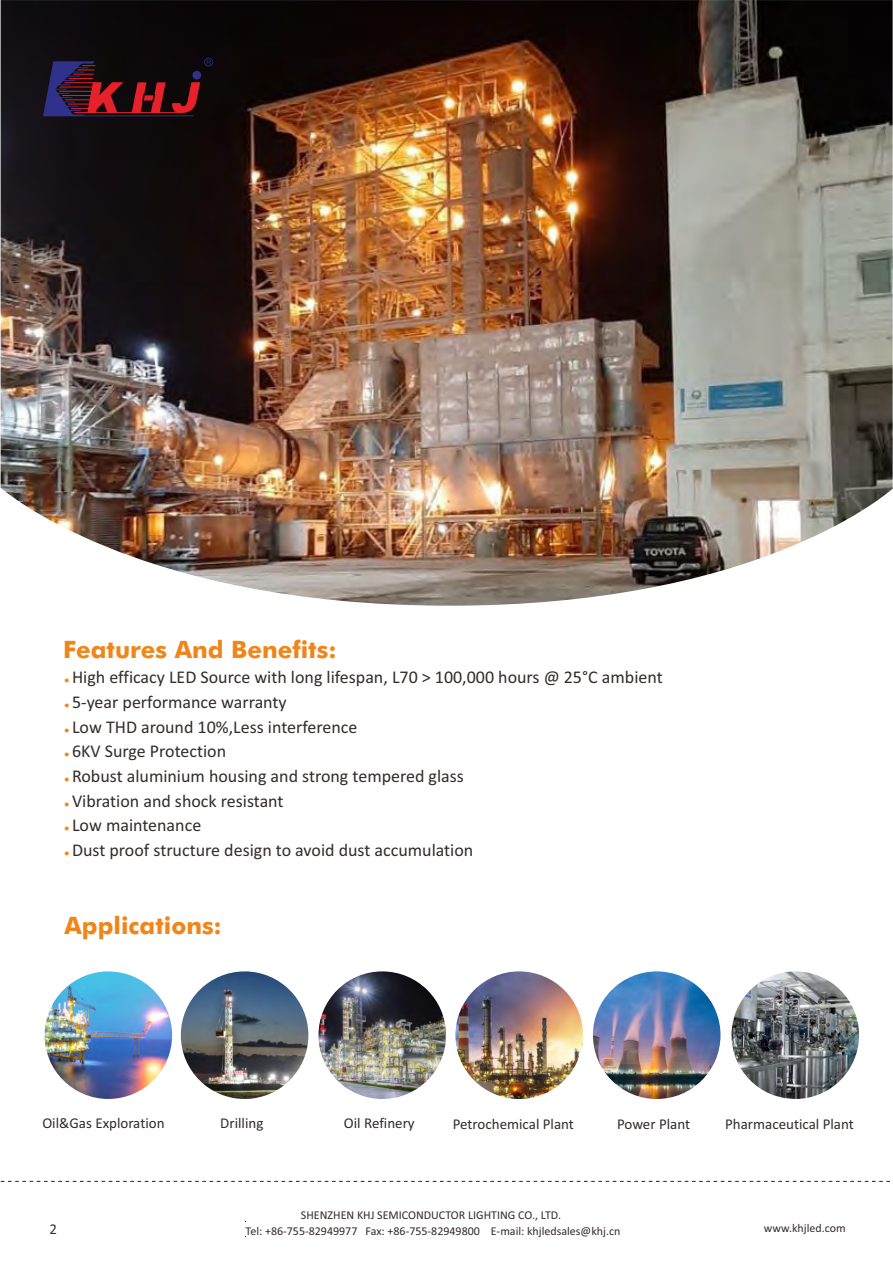
<style>
.page{position:relative;width:893px;height:1263px;background:#fff}
.page>*{position:absolute;margin:0;border:0;box-sizing:border-box;transform-origin:0 0}
.t1{font:700 24px "Futura BT";color:#f08519}
.t2{font:18px "Calibri";color:#332c2b}
.t3{font:15px "Calibri";color:#332c2b}
.t4{font:12px "Calibri";color:#332c2b}
.s1{font-family:"Arial";font-style:italic;font-size:9px;color:#f08519}
</style>
<div class="page">
<svg style="left:1px;top:1181px;width:889px;height:1px"></svg>
<img style="left:1px;top:0;width:892px;height:606px">
<svg style="left:43px;top:58px;width:170px;height:59px;background:#3b1322"></svg>
<img style="left:45px;top:971px;width:127px;height:128px;border-radius:50%">
<img style="left:181px;top:971px;width:127px;height:128px;border-radius:50%">
<img style="left:455px;top:971px;width:128px;height:128px;border-radius:50%">
<img style="left:318px;top:971px;width:128px;height:128px;border-radius:50%">
<img style="left:593px;top:971px;width:127px;height:128px;border-radius:50%">
<img style="left:731px;top:971px;width:128px;height:128px;border-radius:50%">
<h1 class="t1" style="left:63px;top:640px;width:275px">Features And Benefits:</h1>
<p class="t2" style="left:64px;top:670px;width:600px"><span class="s1">●</span> High efficacy LED Source with long lifespan, L70 &gt; 100,000 hours @ 25°C ambient</p>
<p class="t2" style="left:64px;top:694px;width:224px"><span class="s1">●</span> 5-year performance warranty</p>
<p class="t2" style="left:64px;top:719px;width:295px"><span class="s1">●</span> Low THD around 10%,Less interference</p>
<p class="t2" style="left:64px;top:744px;width:164px"><span class="s1">●</span> 6KV Surge Protection</p>
<p class="t2" style="left:64px;top:768px;width:401px"><span class="s1">●</span> Robust aluminium housing and strong tempered glass</p>
<p class="t2" style="left:64px;top:793px;width:221px"><span class="s1">●</span> Vibration and shock resistant</p>
<p class="t2" style="left:64px;top:818px;width:139px"><span class="s1">●</span> Low maintenance</p>
<p class="t2" style="left:64px;top:842px;width:411px"><span class="s1">●</span> Dust proof structure design to avoid dust accumulation</p>
<h1 class="t1" style="left:65px;top:916px;width:159px">Applications:</h1>
<p class="t3" style="left:42px;top:1117px;width:124px">Oil&amp;Gas Exploration</p>
<p class="t3" style="left:220px;top:1117px;width:45px">Drilling</p>
<p class="t3" style="left:344px;top:1117px;width:72px">Oil Refinery</p>
<p class="t3" style="left:453px;top:1118px;width:123px">Petrochemical Plant</p>
<p class="t3" style="left:617px;top:1118px;width:75px">Power Plant</p>
<p class="t3" style="left:725px;top:1118px;width:130px">Pharmaceutical Plant</p>
<p class="t4" style="left:301px;top:1210px;width:262px">SHENZHEN KHJ SEMICONDUCTOR LIGHTING CO., LTD.</p>
<p class="t3" style="left:50px;top:1222px;width:9px">2</p>
<p class="t4" style="left:246px;top:1226px;width:376px">Tel: +86-755-82949977 Fax: +86-755-82949800 E-mail: khjledsales@khj.cn</p>
<p class="t4" style="left:764px;top:1223px;width:83px">www.khjled.com</p>
</div>
